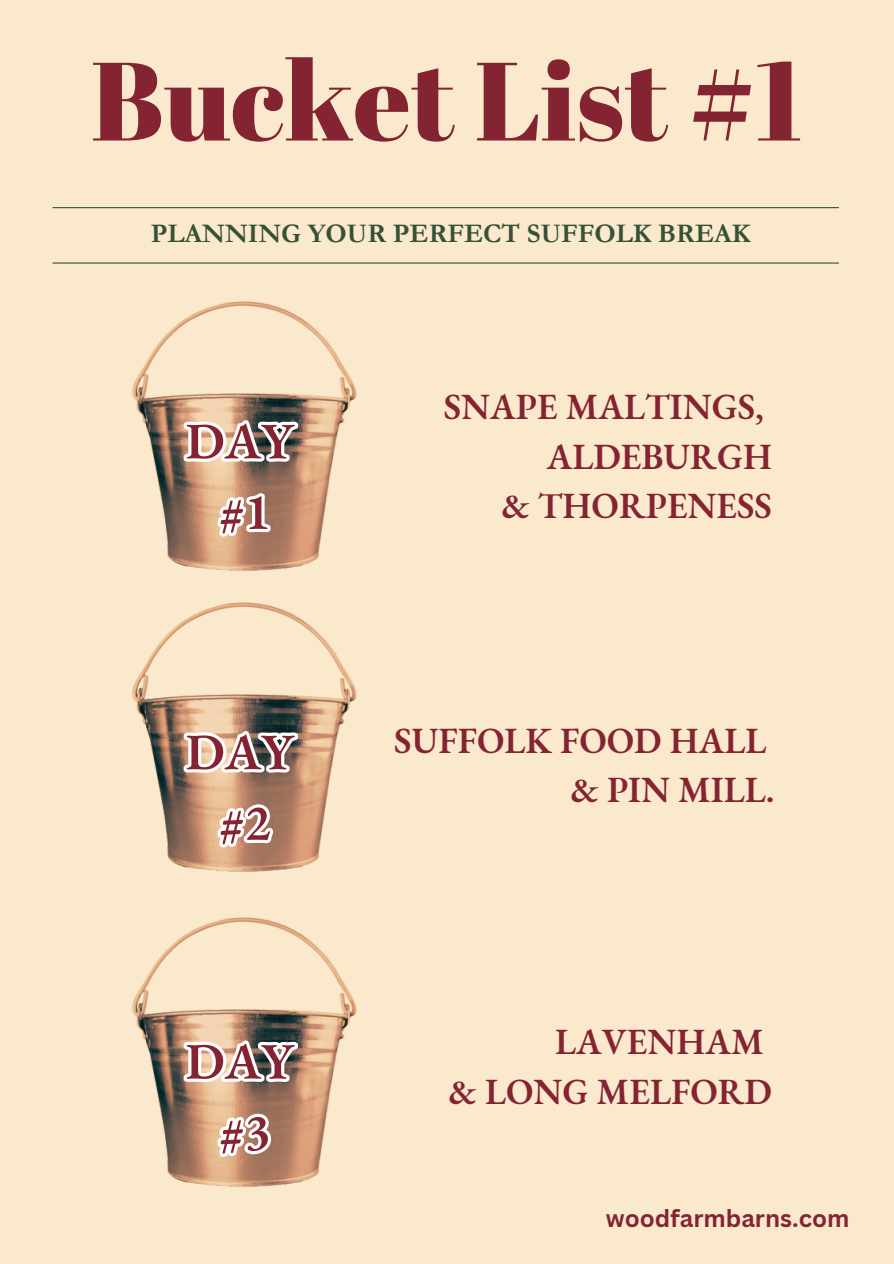
<style>
.page{position:relative;width:894px;height:1264px;background:#fff}
.page>*{position:absolute;margin:0;border:0;box-sizing:border-box;transform-origin:0 0}
.t1{font:111px "Abril Fatface";color:#842432}
.t2{font:600 51.15px/70.5px "EB Garamond";color:#842432;text-align:center}
.t3{font:600 36px/49.5px "EB Garamond";color:#842432;text-align:right}
.t4{font:700 27px "Garamond";color:#355137}
.t5{font:700 24px "Canva Sans";color:#842432}
</style>
<div class="page">
<div style="left:0;top:0;width:893px;height:1263px;background:#fbe9ce"></div>
<hr style="left:53px;top:262px;width:785px;height:1px;background:#355137">
<hr style="left:53px;top:207px;width:785px;height:1px;background:#355137">
<img style="left:103px;top:262px;width:276px;height:284px">
<svg style="left:178px;top:416px;width:125px;height:51px"></svg>
<svg style="left:212px;top:488px;width:62px;height:54px"></svg>
<img style="left:132px;top:546px;width:225px;height:315px">
<img style="left:132px;top:861px;width:225px;height:326px">
<svg style="left:178px;top:727px;width:125px;height:50px"></svg>
<svg style="left:212px;top:799px;width:64px;height:53px"></svg>
<svg style="left:178px;top:1036px;width:125px;height:51px"></svg>
<svg style="left:212px;top:1108px;width:64px;height:54px"></svg>
<h4 class="t1" style="left:91px;top:23px;width:713px">Bucket List #1</h4>
<h1 class="t4" style="left:151px;top:219px;width:600px">PLANNING YOUR PERFECT SUFFOLK BREAK</h1>
<p class="t2" style="left:186px;top:405px;width:109px">DAY #1</p>
<p class="t2" style="left:186px;top:715px;width:109px">DAY #2</p>
<h2 class="t2" style="left:186px;top:1025px;width:109px">DAY #3</h2>
<h2 class="t3" style="left:443px;top:381px;width:330px">SNAPE MALTINGS,<br>ALDEBURGH<br>&amp; THORPENESS</h2>
<p class="t3" style="left:394px;top:715px;width:382px">SUFFOLK FOOD HALL &amp; PIN MILL.</p>
<h3 class="t3" style="left:448px;top:1016px;width:325px">LAVENHAM<br>&amp; LONG MELFORD</h3>
<p class="t5" style="left:605px;top:1201px;width:245px">woodfarmbarns.com</p>
</div>
